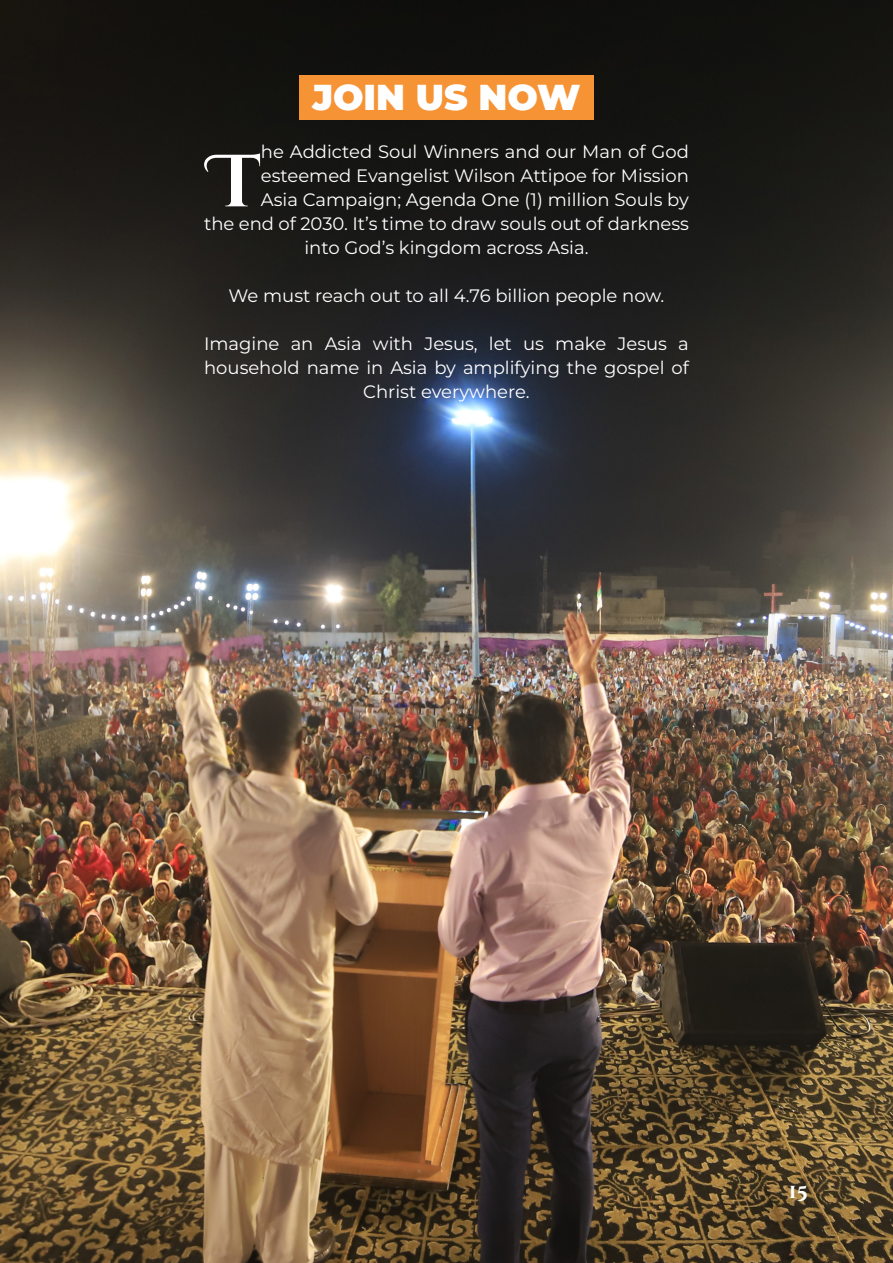
<style>
.page{position:relative;width:893px;height:1263px;background:#fff}
.page>*{position:absolute;margin:0;border:0;box-sizing:border-box;transform-origin:0 0}
.t1{font:700 73.65px "Cinzel Decorative";color:#fff}
.t2{font:900 36px "Montserrat";color:#fff}
.t3{font:700 20.25px "Cinzel Decorative";color:#fff}
.t4{font:18px/24px "Montserrat";color:#fff;text-align:center}
</style>
<div class="page">
<img style="left:0;top:0;width:893px;height:1263px">
<div style="left:299px;top:75px;width:295px;height:45px;background:#f69334"></div>
<img style="left:0;top:0;width:1px;height:706px">
<p class="t2" style="left:312px;top:74px;width:270px">JOIN US NOW</p>
<p class="t4" style="left:261px;top:139px;width:429px">he Addicted Soul Winners and our Man of God</p>
<p class="t4" style="left:261px;top:163px;width:429px">esteemed Evangelist Wilson Attipoe for Mission</p>
<p class="t4" style="left:261px;top:187px;width:429px">Asia Campaign; Agenda One (1) million Souls by</p>
<p class="t4" style="left:204px;top:211px;width:486px">the end of 2030. It’s time to draw souls out of darkness</p>
<p class="t4" style="left:304px;top:235px;width:286px">into God’s kingdom across Asia.</p>
<p class="t4" style="left:229px;top:283px;width:437px">We must reach out to all 4.76 billion people now.</p>
<p class="t4" style="left:204px;top:331px;width:486px">Imagine an Asia with Jesus, let us make Jesus a household name in Asia by amplifying the gospel of<br>Christ everywhere.</p>
<p class="t1" style="left:210px;top:136px;width:53px">T</p>
<p class="t3" style="left:789px;top:1178px;width:20px">15</p>
</div>
